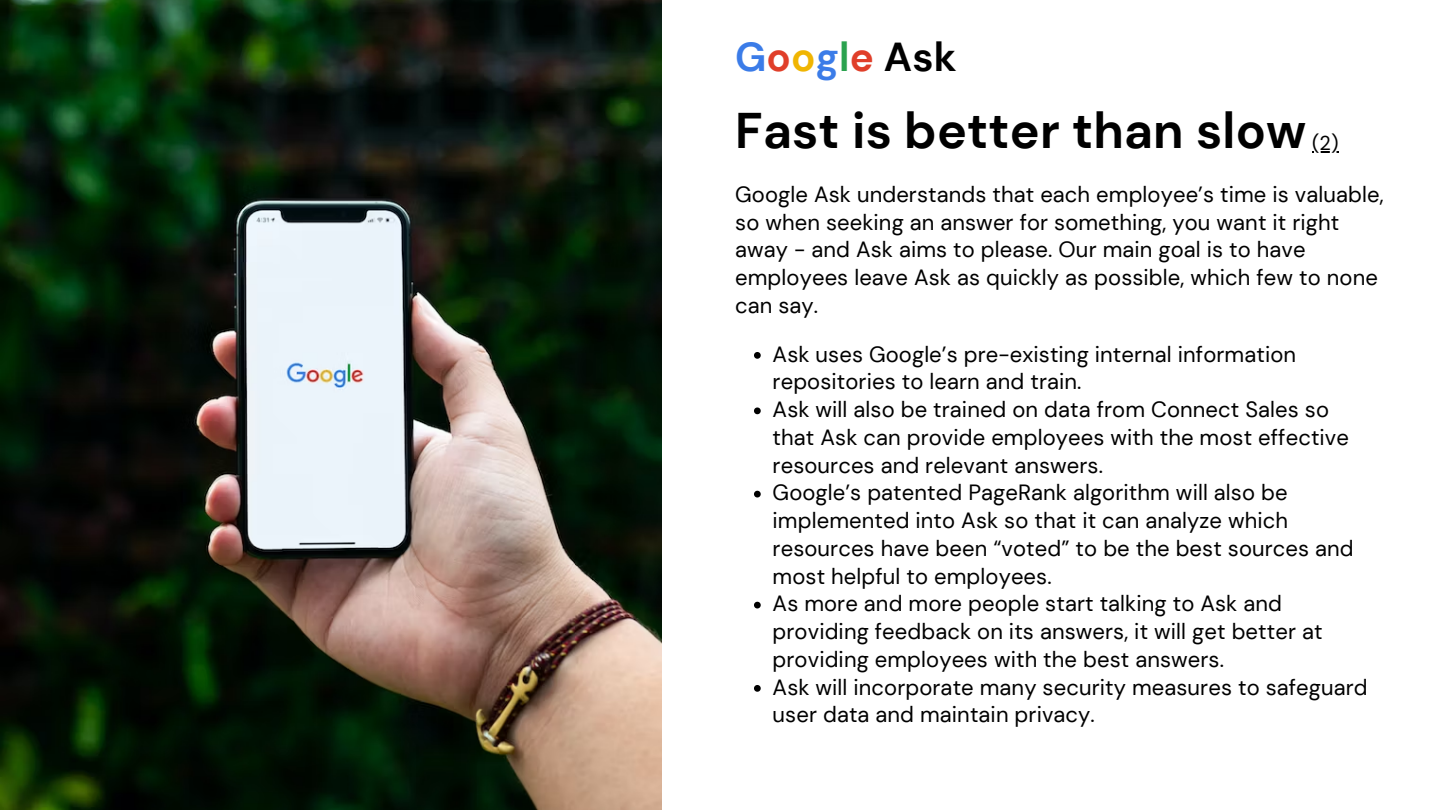
<style>
.page{position:relative;width:1440px;height:810px;background:#fff}
.page>*{position:absolute;margin:0;border:0;box-sizing:border-box;transform-origin:0 0}
.t1{font:700 50px "DM Sans";letter-spacing:.005em;color:#000}
.t2{font:700 40.4px "DM Sans";letter-spacing:.005em;color:#000}
.t3{font:22px/27.8px "DM Sans";letter-spacing:.005em;color:#000}
.t4{font:20px "DM Sans";color:#000}
.s1{color:#3b7ce8}
.s2{color:#e03f2a}
.s3{color:#f0b502}
.s4{color:#2aa24e}
</style>
<div class="page">
<img style="left:0;top:0;width:662px;height:810px">
<hr style="left:1312px;top:151px;width:27px;height:2px;background:#000">
<svg style="left:754px;top:352px;width:7px;height:7px"></svg>
<svg style="left:754px;top:407px;width:7px;height:7px"></svg>
<svg style="left:754px;top:491px;width:7px;height:6px"></svg>
<svg style="left:754px;top:602px;width:7px;height:6px"></svg>
<svg style="left:754px;top:685px;width:7px;height:7px"></svg>
<p class="t2" style="left:735px;top:30px;width:223px"><span class="s1">G</span><span class="s2">o</span><span class="s3">o</span><span class="s1">g</span><span class="s4">l</span><span class="s2">e</span> Ask</p>
<p class="t1" style="left:735px;top:99px;width:573px">Fast is better than slow</p>
<p class="t4" style="left:1312px;top:130px;width:28px">(2)</p>
<p class="t3" style="left:735px;top:181px;width:650px">Google Ask understands that each employee’s time is valuable, so when seeking an answer for something, you want it right away - and Ask aims to please. Our main goal is to have employees leave Ask as quickly as possible, which few to none can say.</p>
<p class="t3" style="left:773px;top:340px;width:525px">Ask uses Google’s pre-existing internal information repositories to learn and train.</p>
<p class="t3" style="left:773px;top:396px;width:578px">Ask will also be trained on data from Connect Sales so that Ask can provide employees with the most effective resources and relevant answers.</p>
<p class="t3" style="left:773px;top:479px;width:583px">Google’s patented PageRank algorithm will also be implemented into Ask so that it can analyze which resources have been “voted” to be the best sources and most helpful to employees.</p>
<p class="t3" style="left:773px;top:590px;width:552px">As more and more people start talking to Ask and providing feedback on its answers, it will get better at providing employees with the best answers.</p>
<p class="t3" style="left:773px;top:673px;width:597px">Ask will incorporate many security measures to safeguard user data and maintain privacy.</p>
</div>
